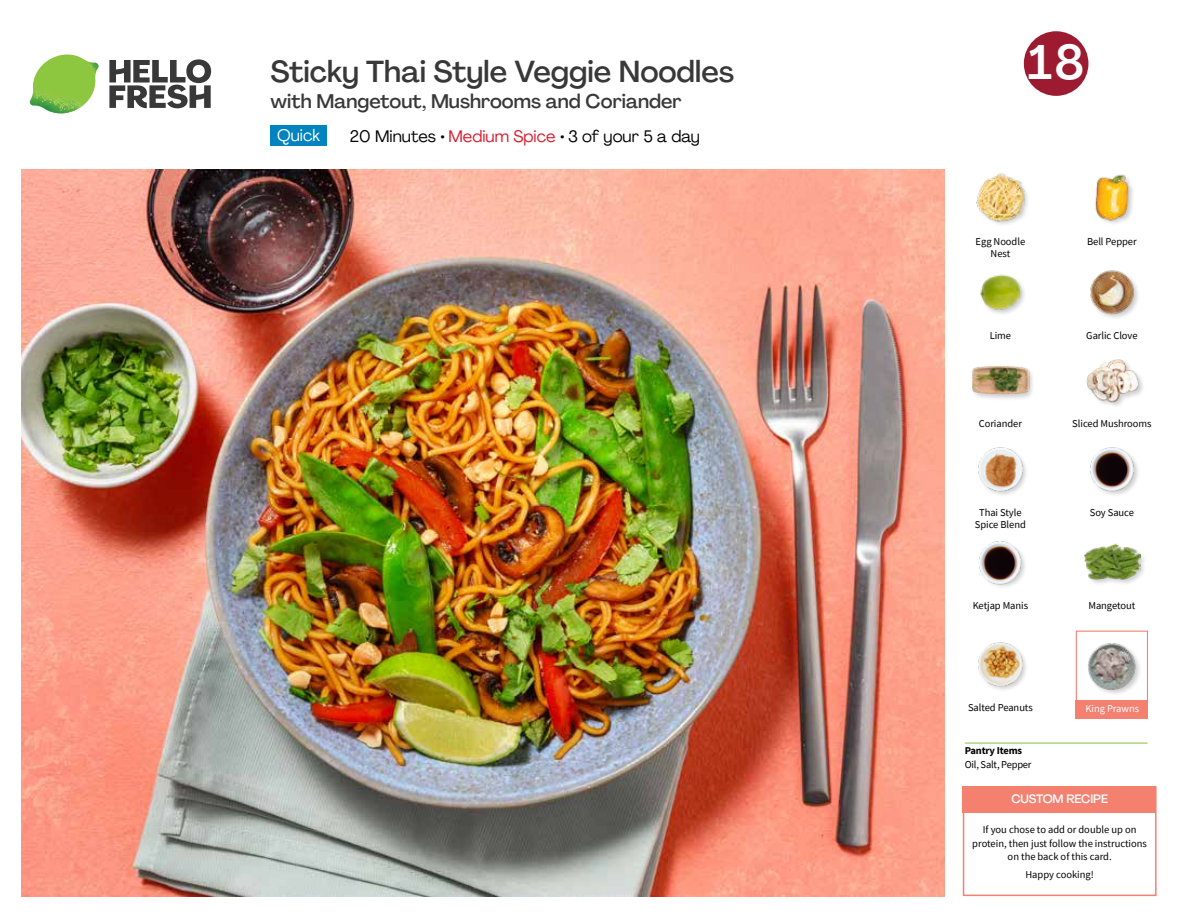
<style>
.page{position:relative;width:1188px;height:918px;background:#fff}
.page>*{position:absolute;margin:0;border:0;box-sizing:border-box;transform-origin:0 0}
.t1{font:500 48px "Agrandir";color:#fff}
.t2{font:500 30px "Agrandir";color:#383839}
.t3{font:500 19.5px "Agrandir";color:#383839}
.t4{font:16.5px "Agrandir";color:#000}
.t5{font:16.5px "Agrandir";color:#fff}
.t6{font:500 12px "Agrandir";letter-spacing:-.01em;color:#fff}
.t7{font:10.5px/13.5px "Source Sans Pro";letter-spacing:-.005em;color:#000;text-align:center}
.t8{font:700 10.5px "Source Sans Pro";letter-spacing:-.02em;color:#000}
.t9{font:10.5px "Source Sans Pro";letter-spacing:-.005em;color:#fff}
.s1{color:#d81b2c}
</style>
<div class="page">
<svg style="left:109px;top:59px;width:102px;height:49px"></svg>
<img style="left:30px;top:55px;width:69px;height:59px">
<img style="left:21px;top:170px;width:924px;height:727px">
<hr style="left:965px;top:743px;width:183px;height:1px;background:#82c341">
<div style="left:271px;top:126px;width:56px;height:20px;background:#0083be"></div>
<div style="left:1076px;top:631px;width:72px;height:72px;border:1px solid #f48070"></div>
<div style="left:1076px;top:700px;width:72px;height:18px;background:#f48070"></div>
<img style="left:1088px;top:643px;width:52px;height:51px">
<div style="left:963px;top:786px;width:194px;height:110px;border:2px solid #f48070"></div>
<div style="left:963px;top:786px;width:193px;height:27px;background:#f48070"></div>
<img style="left:979px;top:541px;width:46px;height:46px">
<img style="left:978px;top:642px;width:48px;height:48px">
<div style="left:1083px;top:543px;width:64px;height:44px;background:#000;opacity:.2"></div>
<img style="left:1083px;top:543px;width:58px;height:44px">
<div style="left:972px;top:364px;width:64px;height:38px;background:#000;opacity:.2"></div>
<img style="left:972px;top:364px;width:57px;height:38px">
<img style="left:978px;top:447px;width:48px;height:48px">
<img style="left:1090px;top:447px;width:48px;height:48px">
<div style="left:1086px;top:358px;width:60px;height:51px;background:#000;opacity:.2"></div>
<img style="left:1086px;top:358px;width:55px;height:51px">
<img style="left:976px;top:173px;width:52px;height:52px">
<img style="left:980px;top:274px;width:45px;height:40px">
<img style="left:1090px;top:270px;width:48px;height:48px">
<img style="left:1095px;top:174px;width:38px;height:50px">
<svg style="left:1023px;top:31px;width:66px;height:65px"></svg>
<h2 class="t2" style="left:271px;top:53px;width:465px">Sticky Thai Style Veggie Noodles</h2>
<h3 class="t3" style="left:271px;top:89px;width:413px">with Mangetout, Mushrooms and Coriander</h3>
<h3 class="t5" style="left:277px;top:125px;width:45px">Quick</h3>
<h3 class="t4" style="left:350px;top:126px;width:351px">20 Minutes ◘• <span class="s1">Medium Spice</span> ◘• 3 of your 5 a day</h3>
<h1 class="t1" style="left:1028px;top:33px;width:58px">18</h1>
<p class="t7" style="left:976px;top:235px;width:51px;line-height:12px">Egg Noodle<br>Nest</p>
<p class="t7" style="left:1087px;top:234px;width:51px">Bell Pepper</p>
<p class="t7" style="left:990px;top:328px;width:23px">Lime</p>
<p class="t7" style="left:1086px;top:328px;width:53px">Garlic Clove</p>
<p class="t7" style="left:979px;top:417px;width:45px">Coriander</p>
<p class="t7" style="left:1072px;top:417px;width:81px">Sliced Mushrooms</p>
<p class="t7" style="left:979px;top:506px;width:44px">Thai Style</p>
<p class="t7" style="left:1090px;top:506px;width:46px">Soy Sauce</p>
<p class="t7" style="left:975px;top:518px;width:52px">Spice Blend</p>
<p class="t7" style="left:973px;top:599px;width:57px">Ketjap Manis</p>
<p class="t7" style="left:1088px;top:599px;width:48px">Mangetout</p>
<p class="t7" style="left:968px;top:700px;width:66px">Salted Peanuts</p>
<p class="t8" style="left:965px;top:743px;width:59px">Pantry Items</p>
<p class="t7" style="left:965px;top:758px;width:68px">Oil, Salt, Pepper</p>
<p class="t9" style="left:1086px;top:702px;width:55px">King Prawns</p>
<p class="t6" style="left:1011px;top:791px;width:98px">CUSTOM RECIPE</p>
<p class="t7" style="left:972px;top:823px;width:176px">If you chose to add or double up on protein, then just follow the instructions on the back of this card.</p>
<p class="t7" style="left:1025px;top:868px;width:70px">Happy cooking!</p>
</div>
